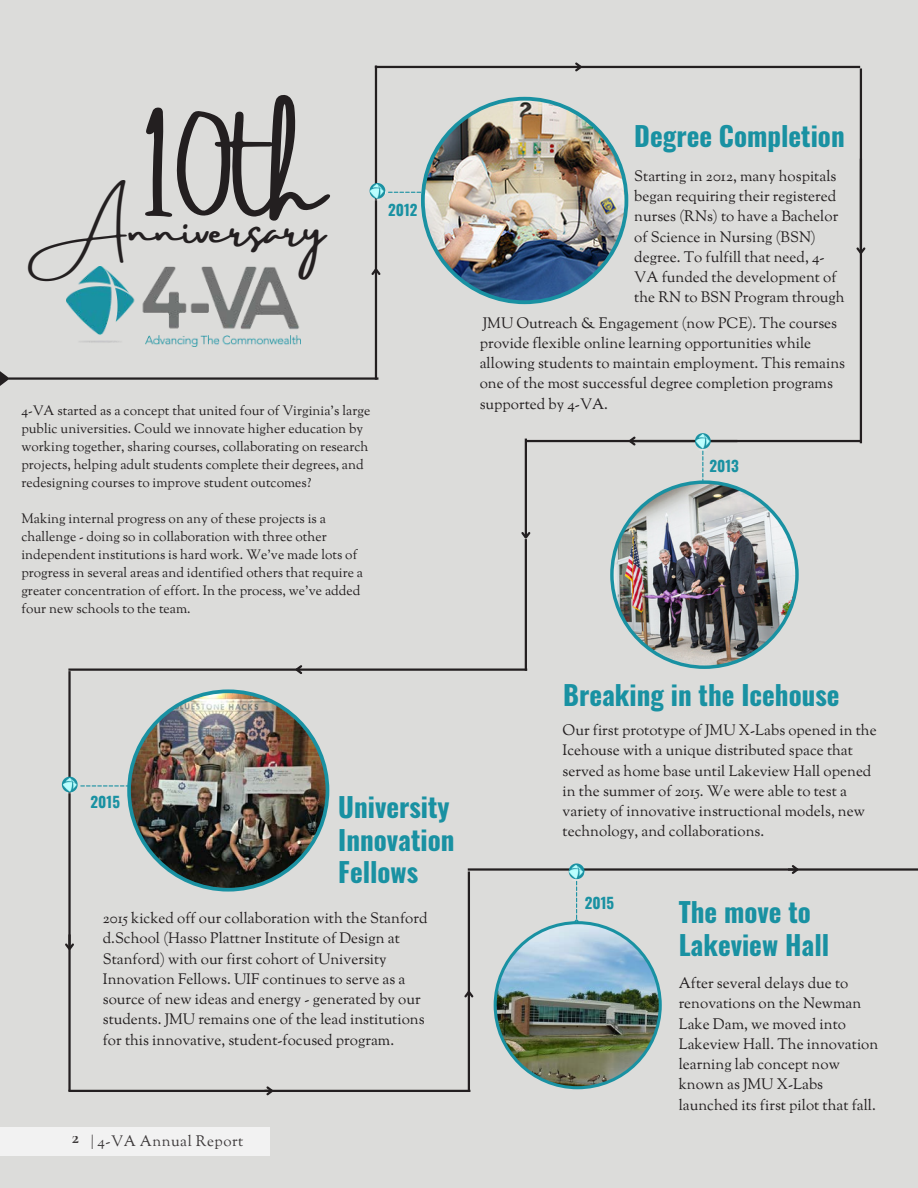
<style>
.page{position:relative;width:918px;height:1188px;background:#dcdcda}
.page>*{position:absolute;margin:0;border:0;box-sizing:border-box;transform-origin:0 0}
.t1{font:99.3px "Amsterdam Three";color:#231f20}
.t2{font:44.85px "Amsterdam Three";color:#231f20}
.t3{font:700 27px/32.5px "Oswald";color:#1991a2}
.t4{font:15px/20.2px "Sorts Mill Goudy";color:#231f20}
.t5{font:15px "Sorts Mill Goudy";letter-spacing:.03em;color:#231f20}
.t6{font:700 15px "Oswald";color:#1991a2}
.t7{font:13.5px/18px "Sorts Mill Goudy";color:#231f20}
</style>
<div class="page">
<hr style="left:2px;top:377px;width:376px;height:3px;background:#231f20">
<hr style="left:375px;top:269px;width:2px;height:111px;background:#231f20">
<hr style="left:375px;top:66px;width:2px;height:205px;background:#231f20">
<hr style="left:375px;top:66px;width:206px;height:2px;background:#231f20">
<svg style="left:573px;top:62px;width:11px;height:10px"></svg>
<hr style="left:578px;top:66px;width:282px;height:2px;background:#231f20">
<hr style="left:860px;top:68px;width:2px;height:185px;background:#231f20">
<svg style="left:856px;top:245px;width:10px;height:12px"></svg>
<hr style="left:630px;top:440px;width:232px;height:2px;background:#231f20">
<hr style="left:860px;top:159px;width:2px;height:284px;background:#231f20">
<hr style="left:527px;top:440px;width:210px;height:2px;background:#231f20">
<hr style="left:525px;top:439px;width:2px;height:99px;background:#231f20">
<svg style="left:521px;top:530px;width:10px;height:11px"></svg>
<hr style="left:525px;top:539px;width:2px;height:132px;background:#231f20">
<hr style="left:297px;top:668px;width:230px;height:3px;background:#231f20">
<svg style="left:296px;top:665px;width:8px;height:9px"></svg>
<hr style="left:68px;top:671px;width:3px;height:278px;background:#231f20">
<svg style="left:65px;top:943px;width:9px;height:6px"></svg>
<hr style="left:265px;top:1090px;width:205px;height:2px;background:#231f20">
<hr style="left:468px;top:872px;width:2px;height:123px;background:#231f20">
<hr style="left:468px;top:868px;width:329px;height:3px;background:#231f20">
<svg style="left:791px;top:865px;width:6px;height:9px"></svg>
<hr style="left:68px;top:668px;width:232px;height:3px;background:#231f20">
<hr style="left:68px;top:934px;width:3px;height:157px;background:#231f20">
<hr style="left:68px;top:1090px;width:204px;height:2px;background:#231f20">
<svg style="left:264px;top:1086px;width:12px;height:10px"></svg>
<hr style="left:468px;top:992px;width:2px;height:99px;background:#231f20">
<svg style="left:464px;top:988px;width:10px;height:12px"></svg>
<hr style="left:788px;top:868px;width:130px;height:3px;background:#231f20">
<img style="left:66px;top:266px;width:234px;height:80px">
<svg style="left:0;top:371px;width:14px;height:15px"></svg>
<img style="left:610px;top:433px;width:189px;height:236px">
<img style="left:494px;top:863px;width:168px;height:226px">
<img style="left:570px;top:865px;width:15px;height:16px">
<img style="left:62px;top:689px;width:267px;height:203px">
<img style="left:63px;top:778px;width:15px;height:16px">
<img style="left:369px;top:97px;width:259px;height:207px">
<div style="left:0;top:1128px;width:270px;height:28px;background:#f2f2f2"></div>
<p class="t1" style="left:145px;top:126px;width:181px">10th</p>
<p class="t2" style="left:50px;top:204px;width:277px">Anniversary</p>
<p class="t6" style="left:388px;top:202px;width:31px">2012</p>
<p class="t7" style="left:21px;top:402px;width:350px">4-VA started as a concept that united four of Virginia's large public universities. Could we innovate higher education by working together, sharing courses, collaborating on research projects, helping adult students complete their degrees, and redesigning courses to improve student outcomes?</p>
<p class="t7" style="left:21px;top:510px;width:343px">Making internal progress on any of these projects is a challenge - doing so in collaboration with three other independent institutions is hard work. We've made lots of progress in several areas and identified others that require a greater concentration of effort. In the process, we've added four new schools to the team.</p>
<p class="t3" style="left:634px;top:122px;width:212px">Degree Completion</p>
<p class="t4" style="left:634px;top:167px;width:212px">Starting in 2012, many hospitals began requiring their registered nurses (RNs) to have a Bachelor of Science in Nursing (BSN) degree. To fulfill that need, 4-<br>VA funded the development of the RN to BSN Program through</p>
<p class="t4" style="left:480px;top:314px;width:367px">JMU Outreach &amp; Engagement (now PCE). The courses provide flexible online learning opportunities while allowing students to maintain employment. This remains one of the most successful degree completion programs supported by 4-VA.</p>
<p class="t6" style="left:709px;top:458px;width:31px">2013</p>
<p class="t6" style="left:91px;top:794px;width:31px">2015</p>
<p class="t3" style="left:338px;top:793px;width:118px">University<br>Innovation<br>Fellows</p>
<p class="t4" style="left:103px;top:909px;width:326px">2015 kicked off our collaboration with the Stanford d.School (Hasso Plattner Institute of Design at Stanford) with our first cohort of University Innovation Fellows. UIF continues to serve as a source of new ideas and energy - generated by our students. JMU remains one of the lead institutions for this innovative, student-focused program.</p>
<p class="t5" style="left:72px;top:1131px;width:173px"><sup>2</sup> | 4-VA Annual Report</p>
<p class="t3" style="left:563px;top:681px;width:278px">Breaking in the Icehouse</p>
<p class="t4" style="left:563px;top:721px;width:316px">Our first prototype of JMU X-Labs opened in the Icehouse with a unique distributed space that served as home base until Lakeview Hall opened in the summer of 2015. We were able to test a variety of innovative instructional models, new technology, and collaborations.</p>
<p class="t6" style="left:585px;top:895px;width:31px">2015</p>
<p class="t3" style="left:679px;top:898px;width:152px">The move to<br>Lakeview Hall</p>
<p class="t4" style="left:679px;top:974px;width:201px">After several delays due to renovations on the Newman<br>Lake Dam, we moved into<br>Lakeview Hall. The innovation learning lab concept now known as JMU X-Labs launched its first pilot that fall.</p>
</div>
